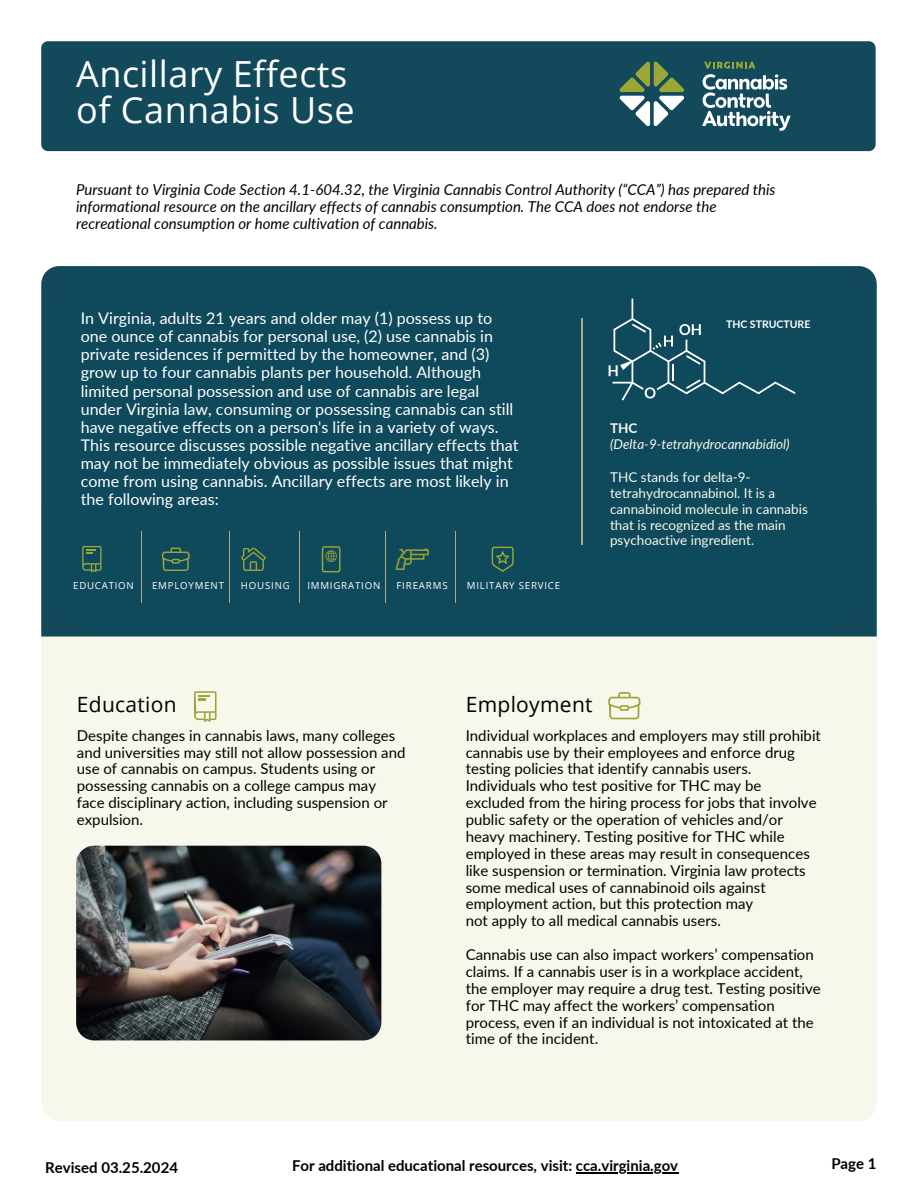
<style>
.page{position:relative;width:918px;height:1188px;background:#fff}
.page>*{position:absolute;margin:0;border:0;box-sizing:border-box;transform-origin:0 0}
.t1{font:36px/36px "Open Sans";letter-spacing:.015em;color:#fff}
.t2{font:21px "Open Sans";letter-spacing:.015em;color:#000}
.t3{font:16.05px/18.1px "Lato";color:#fff}
.t4{font:15px/16.8px "Lato";color:#000}
.t5{font:italic 15px/16.8px "Lato";color:#000}
.t6{font:700 15px "Lato";color:#000}
.t7{font:13.5px/15.8px "Lato";color:#f8f7ec}
.t8{font:italic 13.5px/15.8px "Lato";color:#f8f7ec}
.t9{font:700 10.5px "Lato";color:#fff}
.t10{font:9.75px "Open Sans";letter-spacing:.085em;color:#fff}
.s1{font-weight:700;font-style:normal}
</style>
<div class="page">
<div style="left:41px;top:492px;width:836px;height:629px;background:#f8f7ec;border-radius:18px"></div>
<svg style="left:41px;top:266px;width:836px;height:371px;background:#1a4f60"></svg>
<svg style="left:194px;top:691px;width:23px;height:31px"></svg>
<svg style="left:608px;top:692px;width:32px;height:27px"></svg>
<div style="left:41px;top:41px;width:835px;height:110px;background:#12495b;border-radius:7px"></div>
<svg style="left:619px;top:61px;width:66px;height:66px"></svg>
<svg style="left:702px;top:62px;width:89px;height:69px"></svg>
<img style="left:76px;top:846px;width:305px;height:194px;border-radius:18px">
<hr style="left:576px;top:1172px;width:102px;height:1px;background:#000">
<div style="left:53px;top:270px;width:812px;height:360px;background:#0f495c;border-radius:53px"></div>
<svg style="left:82px;top:546px;width:20px;height:27px"></svg>
<svg style="left:162px;top:548px;width:28px;height:23px"></svg>
<svg style="left:241px;top:548px;width:25px;height:23px"></svg>
<svg style="left:322px;top:546px;width:19px;height:26px"></svg>
<svg style="left:396px;top:549px;width:33px;height:21px"></svg>
<svg style="left:492px;top:547px;width:22px;height:25px"></svg>
<hr style="left:141px;top:532px;width:1px;height:71px;background:#b2a77f">
<hr style="left:230px;top:532px;width:1px;height:71px;background:#b2a77f">
<hr style="left:300px;top:532px;width:1px;height:71px;background:#b2a77f">
<hr style="left:385px;top:532px;width:1px;height:71px;background:#b2a77f">
<hr style="left:456px;top:532px;width:1px;height:71px;background:#b2a77f">
<svg style="left:608px;top:298px;width:188px;height:103px"></svg>
<hr style="left:581px;top:318px;width:2px;height:226px;background:#b2a77f">
<h1 class="t1" style="left:76px;top:55px;width:280px">Ancillary Effects of Cannabis Use</h1>
<h4 class="t5" style="left:76px;top:181px;width:701px">Pursuant to Virginia Code Section 4.1-604.32, the Virginia Cannabis Control Authority (“CCA”) has prepared this informational resource on the ancillary effects of cannabis consumption. The CCA does not endorse the recreational consumption or home cultivation of cannabis.</h4>
<h5 class="t3" style="left:81px;top:309px;width:439px">In Virginia, adults 21 years and older may (1) possess up to one ounce of cannabis for personal use, (2) use cannabis in private residences if permitted by the homeowner, and (3) grow up to four cannabis plants per household. Although limited personal possession and use of cannabis are legal under Virginia law, consuming or possessing cannabis can still have negative effects on a person's life in a variety of ways.<br>This resource discusses possible negative ancillary effects that may not be immediately obvious as possible issues that might come from using cannabis. Ancillary effects are most likely in the following areas:</h5>
<h5 class="t10" style="left:73px;top:579px;width:62px">EDUCATION</h5>
<h2 class="t10" style="left:152px;top:579px;width:74px">EMPLOYMENT</h2>
<h4 class="t10" style="left:241px;top:579px;width:50px">HOUSING</h4>
<p class="t10" style="left:307px;top:579px;width:74px">IMMIGRATION</p>
<h2 class="t10" style="left:396px;top:579px;width:53px">FIREARMS</h2>
<h4 class="t10" style="left:467px;top:579px;width:95px">MILITARY SERVICE</h4>
<h3 class="t9" style="left:726px;top:318px;width:86px">THC STRUCTURE</h3>
<h4 class="t8" style="left:610px;top:420px;width:181px"><span class="s1">THC </span>(Delta-9-tetrahydrocannabidiol)</h4>
<h3 class="t7" style="left:610px;top:469px;width:199px">THC stands for delta-9- tetrahydrocannabinol. It is a cannabinoid molecule in cannabis that is recognized as the main psychoactive ingredient.</h3>
<p class="t2" style="left:77px;top:690px;width:101px">Education</p>
<p class="t2" style="left:466px;top:690px;width:128px">Employment</p>
<h4 class="t4" style="left:77px;top:726px;width:330px">Despite changes in cannabis laws, many colleges and universities may still not allow possession and use of cannabis on campus. Students using or possessing cannabis on a college campus may face disciplinary action, including suspension or expulsion.</h4>
<p class="t4" style="left:466px;top:726px;width:357px">Individual workplaces and employers may still prohibit cannabis use by their employees and enforce drug testing policies that identify cannabis users.<br>Individuals who test positive for THC may be excluded from the hiring process for jobs that involve public safety or the operation of vehicles and/or heavy machinery. Testing positive for THC while employed in these areas may result in consequences like suspension or termination. Virginia law protects some medical uses of cannabinoid oils against employment action, but this protection may<br>not apply to all medical cannabis users.</p>
<p class="t4" style="left:466px;top:946px;width:356px">Cannabis use can also impact workers’ compensation claims. If a cannabis user is in a workplace accident, the employer may require a drug test. Testing positive for THC may affect the workers’ compensation process, even if an individual is not intoxicated at the time of the incident.</p>
<p class="t6" style="left:45px;top:1158px;width:134px">Revised 03.25.2024</p>
<p class="t6" style="left:292px;top:1156px;width:388px">For additional educational resources, visit: cca.virginia.gov</p>
<p class="t6" style="left:831px;top:1154px;width:47px">Page 1</p>
</div>
